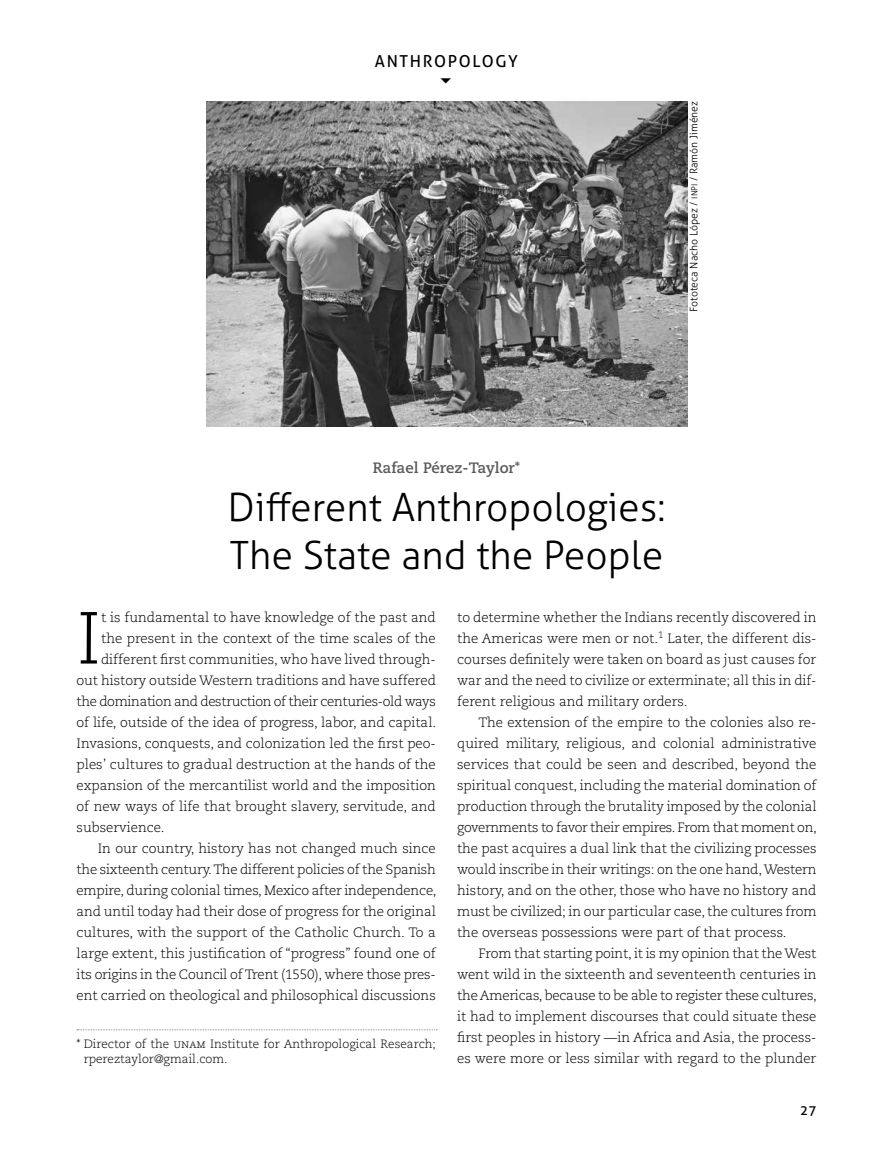
<style>
.page{position:relative;width:893px;height:1149px;background:#fff}
.page>*{position:absolute;margin:0;border:0;box-sizing:border-box;transform-origin:0 0}
.t1{font:300 73.5px "Caecilia LT Std";color:#000}
.t2{font:300 39px/48px "Aller";color:#000}
.t3{font:16.5px "Aller";letter-spacing:.1em;color:#000}
.t4{font:700 15px "Caecilia LT Std";color:#58595b}
.t5{font:300 13.5px/21px "Caecilia LT Std";color:#000;text-align:justify}
.t6{font:300 13.5px "Caecilia LT Std";letter-spacing:-.025em;color:#000}
.t7{font:13.5px "Aller";color:#000}
.t8{font:300 12px/15px "Caecilia LT Std";color:#000}
.t9{font:300 10.5px "Aller";color:#000}
.s1{font-family:"Aller Light SC800";font-weight:400;font-size:8.4px}
</style>
<div class="page">
<svg style="left:77px;top:1029px;width:360px;height:1px"></svg>
<img style="left:207px;top:101px;width:480px;height:325px">
<p class="t3" style="left:375px;top:51px;width:145px">ANTHROPOLOGY</p>
<p class="t9" style="left:687px;top:311px;width:212px;rotate:-90deg">Fototeca Nacho López / <span class="s1">inpi</span> / Ramón Jiménez</p>
<p class="t4" style="left:373px;top:459px;width:149px">Rafael Pérez-Taylor*</p>
<h2 class="t2" style="left:227px;top:483px;width:439px">Different Anthropologies:<br>The State and the People</h2>
<h1 class="t1" style="left:77px;top:596px;width:26px">I</h1>
<p class="t5" style="left:101px;top:606px;width:336px">t is fundamental to have knowledge of the past and</p>
<p class="t5" style="left:101px;top:627px;width:336px">the present in the context of the time scales of the</p>
<p class="t5" style="left:101px;top:648px;width:336px">different first communities, who have lived through-</p>
<p class="t5" style="left:77px;top:669px;width:361px">out history outside Western traditions and have suffered</p>
<p class="t6" style="left:77px;top:693px;width:361px">the domination and destruction of their centuries-old ways</p>
<p class="t5" style="left:77px;top:711px;width:361px">of life, outside of the idea of progress, labor, and capital.</p>
<p class="t5" style="left:77px;top:732px;width:361px">Invasions, conquests, and colonization led the first peo-</p>
<p class="t5" style="left:77px;top:753px;width:361px">ples’ cultures to gradual destruction at the hands of the</p>
<p class="t5" style="left:77px;top:774px;width:361px">expansion of the mercantilist world and the imposition</p>
<p class="t5" style="left:77px;top:795px;width:361px">of new ways of life that brought slavery, servitude, and</p>
<p class="t5" style="left:77px;top:816px;width:89px">subservience.</p>
<p class="t5" style="left:98px;top:837px;width:339px">In our country, history has not changed much since</p>
<p class="t5" style="left:77px;top:858px;width:361px">the sixteenth century. The different policies of the Spanish</p>
<p class="t5" style="left:77px;top:879px;width:361px">empire, during colonial times, Mexico after independence,</p>
<p class="t5" style="left:77px;top:900px;width:361px">and until today had their dose of progress for the original</p>
<p class="t5" style="left:77px;top:921px;width:361px">cultures, with the support of the Catholic Church. To a</p>
<p class="t5" style="left:77px;top:942px;width:361px">large extent, this justification of “progress” found one of</p>
<p class="t5" style="left:77px;top:963px;width:361px">its origins in the Council of Trent (1550), where those pres-</p>
<p class="t5" style="left:77px;top:984px;width:361px">ent carried on theological and philosophical discussions</p>
<p class="t8" style="left:84px;top:1036px;width:353px;text-indent:-7px">* Director of the unam Institute for Anthropological Research; rpereztaylor@gmail.com.</p>
<p class="t5" style="left:457px;top:606px;width:361px">to determine whether the Indians recently discovered in the Americas were men or not.<sup>1</sup> Later, the different dis&shy;courses definitely were taken on board as just causes for war and the need to civilize or exterminate; all this in dif&shy;ferent religious and military orders.</p>
<p class="t5" style="left:457px;top:711px;width:361px;text-indent:21px">The extension of the empire to the colonies also re&shy;quired military, religious, and colonial administrative services that could be seen and described, beyond the spiritual conquest, including the material domination of production through the brutality imposed by the colonial governments to favor their empires. From that moment on, the past acquires a dual link that the civilizing processes would inscribe in their writings: on the one hand, Western history, and on the other, those who have no history and must be civilized; in our particular case, the cultures from the overseas possessions were part of that process.</p>
<p class="t5" style="left:457px;top:942px;width:361px;text-indent:21px">From that starting point, it is my opinion that the West went wild in the sixteenth and seventeenth centuries in the Americas, because to be able to register these cultures, it had to implement discourses that could situate these first peoples in history —in Africa and Asia, the process&shy;es were more or less similar with regard to the plunder</p>
<p class="t7" style="left:800px;top:1101px;width:18px">27</p>
</div>
